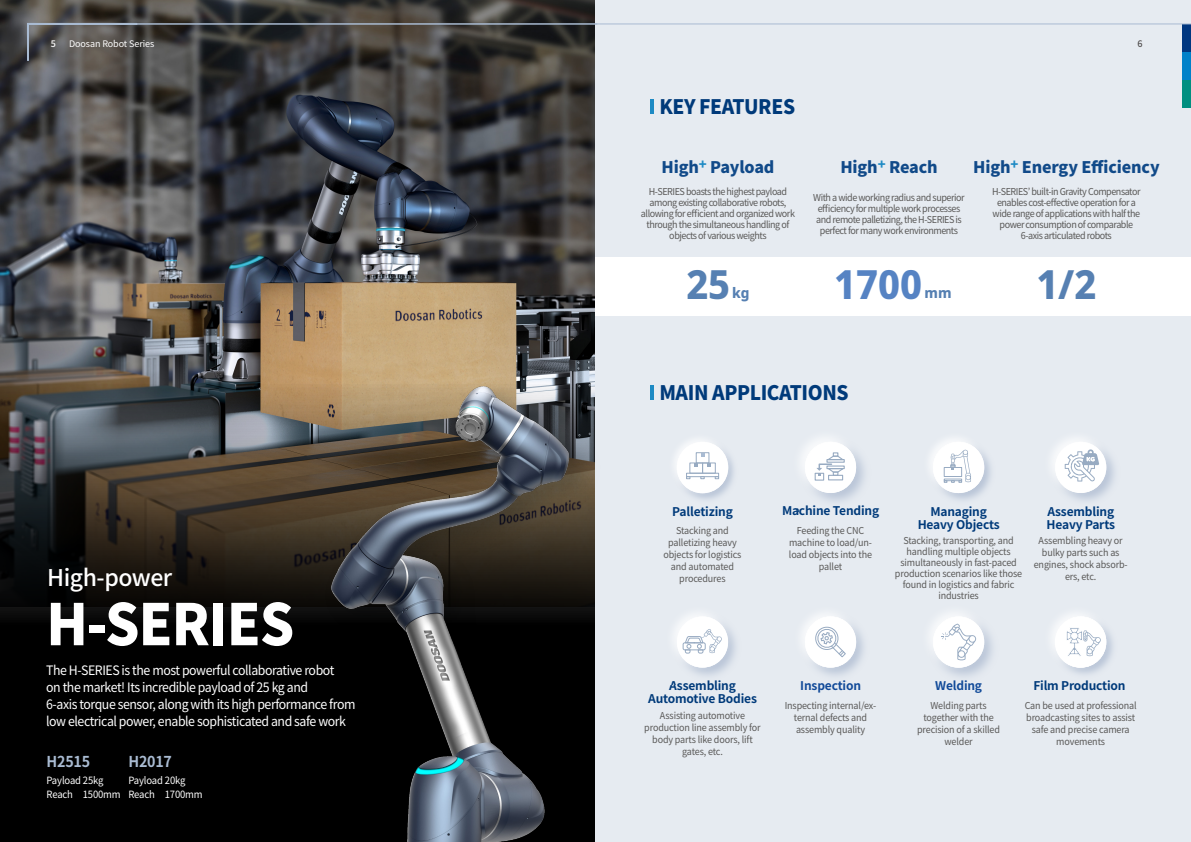
<style>
.page{position:relative;width:1191px;height:842px;background:#fff}
.page>*{position:absolute;margin:0;border:0;box-sizing:border-box;transform-origin:0 0}
.t1{font:900 57px "Noto Sans CJ Kkr";letter-spacing:-.02em;color:#fff;scale:.95 1}
.t2{font:800 40px "Noto Sans";color:#5680b2;scale:.95 1}
.t3{font:800 40px "Noto Sans";color:#5683c3;scale:.95 1}
.t4{font:500 23px "Noto Sans CJ Kkr";letter-spacing:-.02em;color:#fff}
.t5{font:900 20px "Noto Sans CJ Kkr";letter-spacing:-.02em;color:#003a7a;scale:.95 1}
.t6{font:900 16px "Noto Sans CJ Kkr";letter-spacing:-.01em;color:#114a89}
.t7{font:700 15px "Noto Sans CJ Kkr";letter-spacing:-.015em;color:#a9bbd2;scale:.95 1}
.t8{font:800 14.4px "Noto Sans";color:#5680b2;scale:.95 1}
.t9{font:13px/17px "Noto Sans CJ Kkr";letter-spacing:-.035em;color:#fff;scale:.95 1}
.t10{font:700 12px/13px "Noto Sans CJ Kkr";letter-spacing:-.015em;color:#003a7a;text-align:center}
.t11{font:700 12px "Noto Sans CJ Kkr";letter-spacing:-.015em;color:#114a99}
.t12{font:10px/13.2px "Noto Sans CJ Kkr";letter-spacing:-.015em;color:#fff;scale:.95 1}
.t13{font:9.5px/12px "Noto Sans CJ Kkr";letter-spacing:-.025em;color:#595857;text-align:center;scale:.95 1}
.t14{font:9.5px/11px "Noto Sans CJ Kkr";letter-spacing:-.05em;color:#595857;text-align:center;scale:.95 1}
.t15{font:9px "Noto Sans CJ Kkr";letter-spacing:-.01em;color:#fff}
.t16{font:500 9px "Noto Sans CJ Kkr";color:#fff}
.t17{font:500 9px "Noto Sans CJ Kkr";color:#4c4949}
</style>
<div class="page">
<img style="left:0;top:0;width:595px;height:361px">
<div style="left:595px;top:0;width:596px;height:842px;background:#e6ebf1"></div>
<hr style="left:650px;top:100px;width:4px;height:14px;background:#1d8ac4">
<img style="left:0;top:361px;width:865px;height:481px">
<div style="left:595px;top:257px;width:596px;height:58px;background:#fff"></div>
<hr style="left:28px;top:24px;width:1163px;height:1px;background:#a9bbd2">
<svg style="left:26px;top:22px;width:113px;height:41px;background:#5e5c5b"></svg>
<img style="left:672px;top:437px;width:69px;height:69px">
<img style="left:665px;top:430px;width:69px;height:69px">
<div style="left:677px;top:442px;width:51px;height:51px;background:#fff;border-radius:50%"></div>
<div style="left:696px;top:452px;width:13px;height:11px;border:1px solid #98abc2"></div>
<div style="left:689px;top:463px;width:14px;height:11px;border:1px solid #98abc2"></div>
<svg style="left:694px;top:463px;width:4px;height:4px"></svg>
<div style="left:702px;top:463px;width:13px;height:11px;border:1px solid #98abc2"></div>
<svg style="left:707px;top:463px;width:3px;height:4px"></svg>
<div style="left:686px;top:473px;width:33px;height:4px;border:1px solid #98abc2"></div>
<svg style="left:686px;top:476px;width:4px;height:3px"></svg>
<svg style="left:700px;top:476px;width:4px;height:3px"></svg>
<svg style="left:715px;top:476px;width:4px;height:3px"></svg>
<img style="left:930px;top:438px;width:61px;height:62px">
<div style="left:933px;top:442px;width:51px;height:51px;background:#fff;border-radius:50%"></div>
<svg style="left:943px;top:449px;width:28px;height:34px"></svg>
<img style="left:930px;top:613px;width:63px;height:63px">
<div style="left:933px;top:616px;width:51px;height:52px;background:#fff;border-radius:50%"></div>
<svg style="left:941px;top:624px;width:35px;height:36px"></svg>
<img style="left:1052px;top:613px;width:61px;height:62px">
<div style="left:1055px;top:616px;width:51px;height:52px;background:#fff;border-radius:50%"></div>
<svg style="left:1066px;top:628px;width:34px;height:29px"></svg>
<img style="left:1052px;top:438px;width:62px;height:63px">
<div style="left:1055px;top:442px;width:51px;height:51px;background:#fff;border-radius:50%"></div>
<svg style="left:1064px;top:449px;width:35px;height:33px"></svg>
<img style="left:670px;top:610px;width:75px;height:74px">
<img style="left:661px;top:601px;width:75px;height:74px">
<div style="left:677px;top:616px;width:51px;height:52px;background:#fff;border-radius:50%"></div>
<div style="left:682px;top:642px;width:23px;height:8px;border:1px solid #98abc2;border-radius:2px"></div>
<svg style="left:684px;top:629px;width:38px;height:25px"></svg>
<img style="left:798px;top:610px;width:67px;height:74px">
<img style="left:789px;top:601px;width:75px;height:74px">
<div style="left:805px;top:616px;width:51px;height:52px;background:#fff;border-radius:50%"></div>
<svg style="left:815px;top:626px;width:31px;height:32px"></svg>
<img style="left:1146px;top:23px;width:45px;height:293px">
<p class="t16" style="left:51px;top:38px;width:7px">5</p>
<p class="t15" style="left:69px;top:38px;width:87px">Doosan Robot Series</p>
<p class="t17" style="left:1137px;top:38px;width:7px">6</p>
<h3 class="t5" style="left:659px;top:96px;width:144px">KEY FEATURES</h3>
<h3 class="t6" style="left:661px;top:158px;width:114px">High<sup>+</sup> Payload</h3>
<h3 class="t6" style="left:840px;top:158px;width:99px">High<sup>+</sup> Reach</h3>
<h3 class="t6" style="left:973px;top:158px;width:188px">High<sup>+</sup> Energy Efficiency</h3>
<p class="t14" style="left:641px;top:186px;width:164px">H-SERIES boasts the highest payload among existing collaborative robots, allowing for efficient and organized work through the simultaneous handling of objects of various weights</p>
<p class="t14" style="left:813px;top:192px;width:161px">With a wide working radius and superior efficiency for multiple work processes and remote palletizing, the H-SERIES is perfect for many work environments</p>
<p class="t14" style="left:992px;top:186px;width:158px">H-SERIES’ built-in Gravity Compensator enables cost-effective operation for a wide range of applications with half the power consumption of comparable 6-axis articulated robots</p>
<h3 class="t4" style="left:47px;top:564px;width:127px">High-power</h3>
<h1 class="t1" style="left:46px;top:592px;width:263px">H-SERIES</h1>
<h3 class="t9" style="left:46px;top:662px;width:327px">The H-SERIES is the most powerful collaborative robot<br>on the market! Its incredible payload of 25 kg and<br>6-axis torque sensor, along with its high performance from low electrical power, enable sophisticated and safe work</h3>
<h3 class="t7" style="left:47px;top:753px;width:47px">H2515</h3>
<p class="t12" style="left:47px;top:774px;width:80px">Payload 25kg<br>Reach 1500mm</p>
<h3 class="t7" style="left:128px;top:753px;width:47px">H2017</h3>
<p class="t12" style="left:128px;top:787px;width:80px">Reach 1700mm</p>
<p class="t12" style="left:128px;top:774px;width:62px">Payload 20kg</p>
<h2 class="t2" style="left:686px;top:255px;width:48px">25</h2>
<h3 class="t8" style="left:732px;top:282px;width:20px">kg</h3>
<h2 class="t3" style="left:834px;top:255px;width:94px">1700</h2>
<h3 class="t8" style="left:924px;top:282px;width:30px">mm</h3>
<h3 class="t5" style="left:659px;top:381px;width:201px">MAIN APPLICATIONS</h3>
<h2 class="t2" style="left:1036px;top:255px;width:65px">1/2</h2>
<p class="t10" style="left:672px;top:505px;width:62px">Palletizing</p>
<p class="t13" style="left:663px;top:525px;width:84px">Stacking and palletizing heavy objects for logistics and automated procedures</p>
<p class="t10" style="left:782px;top:505px;width:99px">Machine Tending</p>
<p class="t13" style="left:789px;top:524px;width:89px">Feeding the CNC machine to load/un&shy;load objects into the pallet</p>
<p class="t10" style="left:917px;top:505px;width:83px">Managing<br>Heavy Objects</p>
<p class="t13" style="left:895px;top:535px;width:135px;line-height:11px">Stacking, transporting, and handling multiple objects simultaneously in fast-paced production scenarios like those found in logistics and fabric industries</p>
<p class="t10" style="left:1046px;top:505px;width:70px;text-align:left">Assembling<br>Heavy Parts</p>
<p class="t13" style="left:1033px;top:535px;width:100px">Assembling heavy or bulky parts such as engines, shock absorb&shy;ers, etc.</p>
<p class="t10" style="left:648px;top:680px;width:110px">Assembling<br>Automotive Bodies</p>
<p class="t13" style="left:644px;top:710px;width:124px">Assisting automotive production line assembly for body parts like doors, lift gates, etc.</p>
<p class="t11" style="left:800px;top:679px;width:62px">Inspection</p>
<p class="t13" style="left:784px;top:699px;width:98px">Inspecting internal/ex&shy;ternal defects and assembly quality</p>
<p class="t11" style="left:935px;top:679px;width:48px">Welding</p>
<p class="t13" style="left:917px;top:699px;width:89px">Welding parts together with the precision of a skilled welder</p>
<p class="t10" style="left:1033px;top:680px;width:94px">Film Production</p>
<p class="t13" style="left:1024px;top:699px;width:119px">Can be used at professional broadcasting sites to assist safe and precise camera movements</p>
</div>
